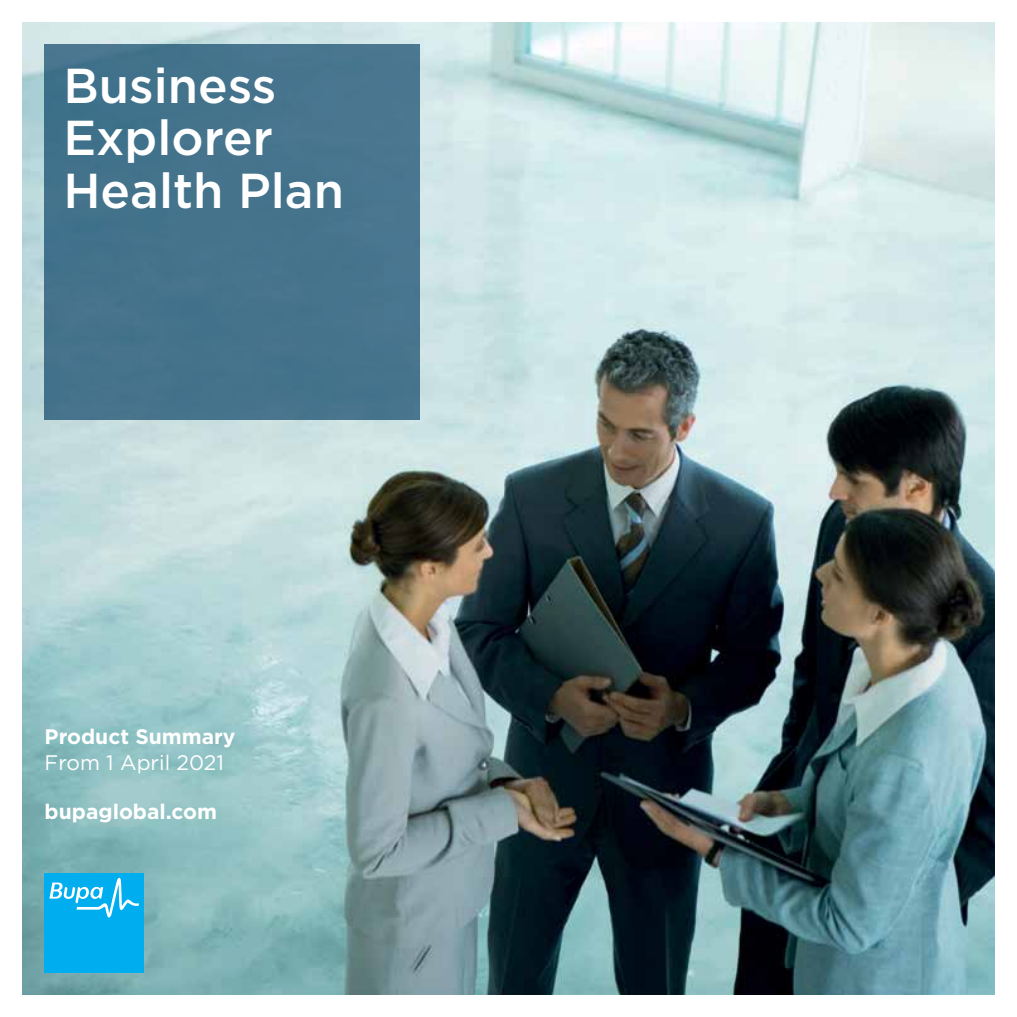
<style>
.page{position:relative;width:1017px;height:1017px;background:#fff}
.page>*{position:absolute;margin:0;border:0;box-sizing:border-box;transform-origin:0 0}
.t1{font:500 49px/52.5px "Gotham";color:#fff}
.t2{font:700 21px "Gotham";color:#fff}
.t3{font:21px "Gotham";color:#fff}
</style>
<div class="page">
<img style="left:22px;top:22px;width:973px;height:973px">
<div style="left:45px;top:45px;width:375px;height:375px;background:#45738d"></div>
<div style="left:45px;top:873px;width:99px;height:99px;background:#00aeef"></div>
<svg style="left:49px;top:878px;width:90px;height:39px"></svg>
<h1 class="t1" style="left:63px;top:58px;width:282px">Business<br>Explorer<br>Health Plan</h1>
<p class="t2" style="left:45px;top:722px;width:192px">Product Summary</p>
<p class="t3" style="left:45px;top:749px;width:181px">From 1 April 2021</p>
<p class="t2" style="left:45px;top:798px;width:174px">bupaglobal.com</p>
</div>
